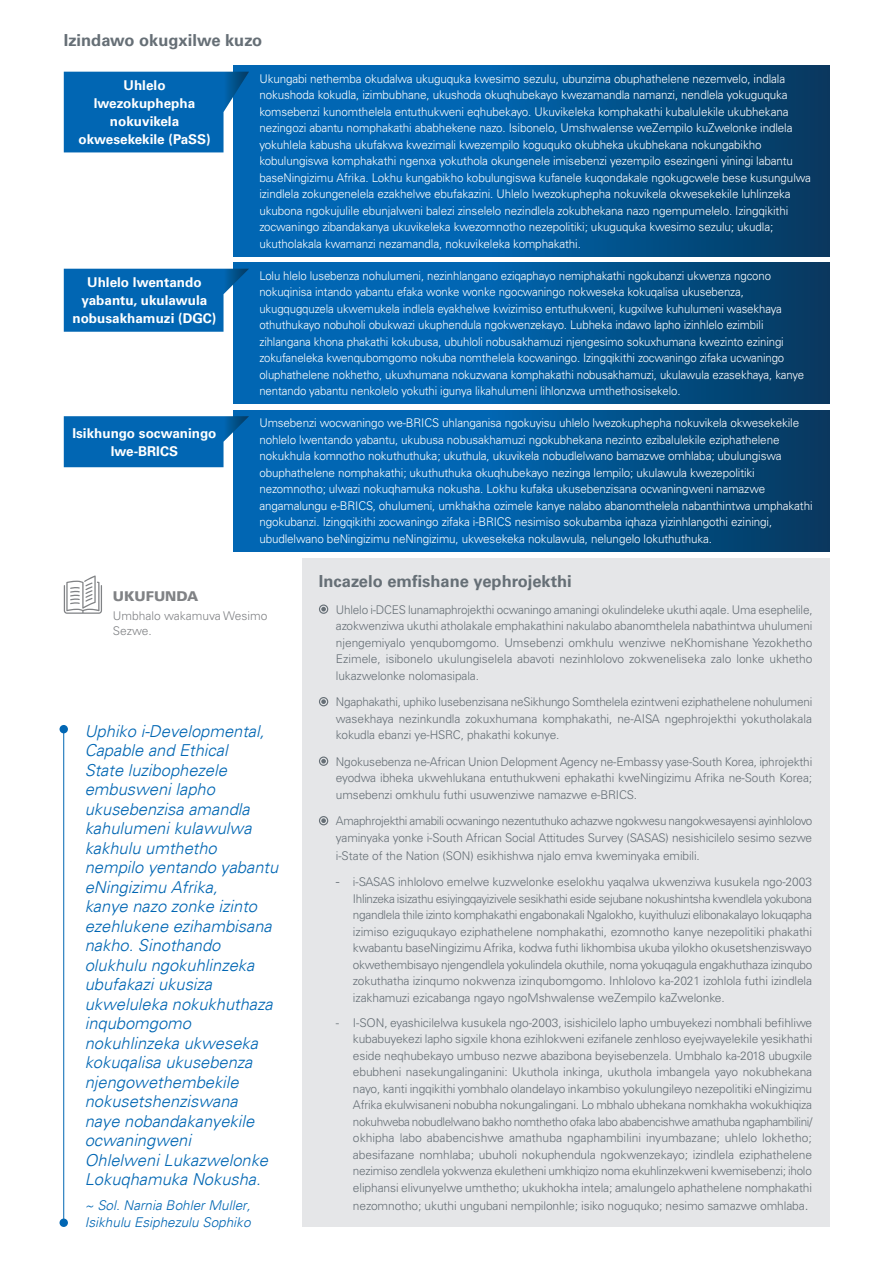
<style>
.page{position:relative;width:893px;height:1263px;background:#fff}
.page>*{position:absolute;margin:0;border:0;box-sizing:border-box;transform-origin:0 0}
.quote{font:italic 300 16.5px/19.5px "Univers";color:#0166b3}
.t1{font:700 16.5px "Univers LT Std";color:#666f76}
.t1-2{font:700 13.5px/18px "Univers LT Std";color:#fff;text-align:center}
.quote-2{font:italic 300 13.5px/16.5px "Univers";color:#0166b3}
.t1-3{font:900 13.5px "Univers LT Std";color:#808285}
.b1_Snapshot{font:300 12px/16.5px "Univers LT Std";letter-spacing:-.01em;color:#666f76;text-align:justify}
.t1_white{font:300 12px/16.5px "Univers LT Std";letter-spacing:-.01em;color:#fff}
.t1_white-2{font:300 12px/16.5px "Univers LT Std";letter-spacing:-.01em;color:#fff;scale:.95 1}
.t1-4{font:300 12px/15px "Univers LT Std";color:#808285}
.s1{font-size:13.5px}
</style>
<div class="page">
<svg style="left:233px;top:263px;width:596px;height:141px;background:#015898"></svg>
<svg style="left:233px;top:410px;width:596px;height:141px;background:#015898"></svg>
<svg style="left:64px;top:269px;width:185px;height:63px;background:#0a6bb5"></svg>
<svg style="left:64px;top:416px;width:185px;height:51px;background:#096ab4"></svg>
<svg style="left:233px;top:66px;width:596px;height:190px;background:#015898"></svg>
<div style="left:302px;top:558px;width:527px;height:669px;background:#e5e6e8"></div>
<svg style="left:319px;top:604px;width:9px;height:10px"></svg>
<svg style="left:319px;top:697px;width:9px;height:9px"></svg>
<svg style="left:319px;top:756px;width:9px;height:10px"></svg>
<svg style="left:319px;top:816px;width:9px;height:9px"></svg>
<svg style="left:64px;top:575px;width:38px;height:39px"></svg>
<div style="left:64px;top:72px;width:185px;height:80px;background:#0166b3"></div>
<hr style="left:63px;top:729px;width:1px;height:494px;background:#0166b3">
<div style="left:60px;top:725px;width:8px;height:8px;background:#0166b3;border-radius:50%"></div>
<div style="left:60px;top:1218px;width:8px;height:9px;background:#0166b3;border-radius:50%"></div>
<p class="t1" style="left:64px;top:31px;width:200px">Izindawo okugxilwe kuzo</p>
<p class="t1-2" style="left:78px;top:76px;width:134px">Uhlelo lwezokuphepha nokuvikela okwesekekile (PaSS)</p>
<p class="t1_white" style="left:259px;top:70px;width:553px">Ukungabi nethemba okudalwa ukuguquka kwesimo sezulu, ubunzima obuphathelene nezemvelo, indlala nokushoda kokudla, izimbubhane, ukushoda okuqhubekayo kwezamandla namanzi, nendlela yokuguquka komsebenzi kunomthelela entuthukweni eqhubekayo. Ukuvikeleka komphakathi kubalulekile ukubhekana nezingozi abantu nomphakathi ababhekene nazo. Isibonelo, Umshwalense weZempilo kuZwelonke indlela yokuhlela kabusha ukufakwa kwezimali kwezempilo koguquko okubheka ukubhekana nokungabikho kobulungiswa komphakathi ngenxa yokuthola okungenele imisebenzi yezempilo esezingeni yiningi labantu baseNingizimu Afrika. Lokhu kungabikho kobulungiswa kufanele kuqondakale ngokugcwele bese kusungulwa izindlela zokungenelela ezakhelwe ebufakazini. Uhlelo lwezokuphepha nokuvikela okwesekekile luhlinzeka ukubona ngokujulile ebunjalweni balezi zinselelo nezindlela zokubhekana nazo ngempumelelo. Izingqikithi zocwaningo zibandakanya ukuvikeleka kwezomnotho nezepolitiki; ukuguquka kwesimo sezulu; ukudla; ukutholakala kwamanzi nezamandla, nokuvikeleka komphakathi.</p>
<p class="t1-2" style="left:72px;top:273px;width:146px">Uhlelo lwentando yabantu, ukulawula nobusakhamuzi (DGC)</p>
<p class="t1_white-2" style="left:259px;top:267px;width:575px">Lolu hlelo lusebenza nohulumeni, nezinhlangano eziqaphayo nemiphakathi ngokubanzi ukwenza ngcono nokuqinisa intando yabantu efaka wonke wonke ngocwaningo nokweseka kokuqalisa ukusebenza, ukugqugquzela ukwemukela indlela eyakhelwe kwizimiso entuthukweni, kugxilwe kuhulumeni wasekhaya othuthukayo nobuholi obukwazi ukuphendula ngokwenzekayo. Lubheka indawo lapho izinhlelo ezimbili zihlangana khona phakathi kokubusa, ubuhloli nobusakhamuzi njengesimo sokuxhumana kwezinto eziningi zokufaneleka kwenqubomgomo nokuba nomthelela kocwaningo. Izingqikithi zocwaningo zifaka ucwaningo oluphathelene nokhetho, ukuxhumana nokuzwana komphakathi nobusakhamuzi, ukulawula ezasekhaya, kanye nentando yabantu nenkolelo yokuthi igunya likahulumeni lihlonzwa umthethosisekelo.</p>
<p class="t1-2" style="left:72px;top:424px;width:145px">Isikhungo socwaningo lwe-BRICS</p>
<p class="t1_white" style="left:259px;top:415px;width:555px">Umsebenzi wocwaningo we-BRICS uhlanganisa ngokuyisu uhlelo lwezokuphepha nokuvikela okwesekekile nohlelo lwentando yabantu, ukubusa nobusakhamuzi ngokubhekana nezinto ezibalulekile eziphathelene nokukhula komnotho nokuthuthuka; ukuthula, ukuvikela nobudlelwano bamazwe omhlaba; ubulungiswa obuphathelene nomphakathi; ukuthuthuka okuqhubekayo nezinga lempilo; ukulawula kwezepolitiki nezomnotho; ulwazi nokuqhamuka nokusha. Lokhu kufaka ukusebenzisana ocwaningweni namazwe angamalungu e-BRICS, ohulumeni, umkhakha ozimele kanye nalabo abanomthelela nabanthintwa umphakathi ngokubanzi. Izingqikithi zocwaningo zifaka i-BRICS nesimiso sokubamba iqhaza yizinhlangothi eziningi, ubudlelwano beNingizimu neNingizimu, ukwesekeka nokulawula, nelungelo lokuthuthuka.</p>
<p class="t1-3" style="left:113px;top:588px;width:87px">UKUFUNDA</p>
<p class="t1-4" style="left:113px;top:608px;width:156px">Umbhalo wakamuva Wesimo<br>Sezwe.</p>
<p class="quote" style="left:85px;top:721px;width:195px">Uphiko i-Developmental,<br>Capable and Ethical<br>State luzibophezele embusweni lapho ukusebenzisa amandla kahulumeni kulawulwa kakhulu umthetho nempilo yentando yabantu eNingizimu Afrika,<br>kanye nazo zonke izinto ezehlukene ezihambisana nakho. Sinothando olukhulu ngokuhlinzeka ubufakazi ukusiza ukweluleka nokukhuthaza inqubomgomo nokuhlinzeka ukweseka kokuqalisa ukusebenza njengowethembekile nokusetshenziswana<br>naye nobandakanyekile ocwaningweni<br>Ohlelweni Lukazwelonke<br>Lokuqhamuka Nokusha.</p>
<p class="quote-2" style="left:85px;top:1197px;width:167px">~ Sol. Narnia Bohler Muller,<br>Isikhulu Esiphezulu Sophiko</p>
<p class="t1" style="left:319px;top:572px;width:254px">Incazelo emfishane yephrojekthi</p>
<p class="b1_Snapshot" style="left:336px;top:601px;width:478px">Uhlelo i-DCES lunamaphrojekthi ocwaningo amaningi okulindeleke ukuthi aqale. Uma esephelile, azokwenziwa ukuthi atholakale emphakathini nakulabo abanomthelela nabathintwa uhulumeni njengemiyalo yenqubomgomo. Umsebenzi omkhulu wenziwe neKhomishane Yezokhetho Ezimele, isibonelo ukulungiselela abavoti nezinhlolovo zokweneliseka zalo lonke ukhetho lukazwelonke nolomasipala.</p>
<p class="b1_Snapshot" style="left:336px;top:694px;width:478px">Ngaphakathi, uphiko lusebenzisana neSikhungo Somthelela ezintweni eziphathelene nohulumeni wasekhaya nezinkundla zokuxhumana komphakathi, ne-AISA ngephrojekthi yokutholakala kokudla ebanzi ye-HSRC, phakathi kokunye.</p>
<p class="b1_Snapshot" style="left:336px;top:753px;width:478px">Ngokusebenza ne-African Union Delopment Agency ne-Embassy yase-South Korea, iphrojekthi eyodwa ibheka ukwehlukana entuthukweni ephakathi kweNingizimu Afrika ne-South Korea; umsebenzi omkhulu futhi usuwenziwe namazwe e-BRICS.</p>
<p class="b1_Snapshot" style="left:336px;top:813px;width:478px">Amaphrojekthi amabili ocwaningo nezentuthuko achazwe ngokwesu nangokwesayensi ayinhlolovo yaminyaka yonke i-South African Social Attitudes Survey (SASAS) nesishicilelo sesimo sezwe</p>
<p class="b1_Snapshot" style="left:336px;top:847px;width:365px">i-State of the Nation (SON) esikhishwa njalo emva kweminyaka emibili.</p>
<p class="b1_Snapshot" style="left:353px;top:874px;width:461px;text-indent:-17px"><span class="s1">-</span> i-SASAS inhlolovo emelwe kuzwelonke eselokhu yaqalwa ukwenziwa kusukela ngo-2003<br>Ihlinzeka isizathu esiyingqayizivele sesikhathi eside sejubane nokushintsha kwendlela yokubona ngandlela thile izinto komphakathi engabonakali Ngalokho, kuyithuluzi elibonakalayo lokuqapha izimiso eziguqukayo eziphathelene nomphakathi, ezomnotho kanye nezepolitiki phakathi kwabantu baseNingizimu Afrika, kodwa futhi likhombisa ukuba yilokho okusetshenziswayo okwethembisayo njengendlela yokulindela okuthile, noma yokuqagula engakhuthaza izinqubo zokuthatha izinqumo nokwenza izinqubomgomo. Inhlolovo ka-2021 izohlola futhi izindlela izakhamuzi ezicabanga ngayo ngoMshwalense weZempilo kaZwelonke.</p>
<p class="b1_Snapshot" style="left:353px;top:1014px;width:461px;text-indent:-17px">- I-SON, eyashicilelwa kusukela ngo-2003, isishicilelo lapho umbuyekezi nombhali befihliwe kubabuyekezi lapho sigxile khona ezihlokweni ezifanele zenhloso eyejwayelekile yesikhathi eside neqhubekayo umbuso nezwe abazibona beyisebenzela. Umbhalo ka-2018 ubugxile ebubheni nasekungalinganini: Ukuthola inkinga, ukuthola imbangela yayo nokubhekana nayo, kanti ingqikithi yombhalo olandelayo inkambiso yokulungileyo nezepolitiki eNingizimu Afrika ekulwisaneni nobubha nokungalingani. Lo mbhalo ubhekana nomkhakha wokukhiqiza nokuhweba nobudlelwano bakho nomthetho ofaka labo ababencishwe amathuba ngaphambilini/ okhipha labo ababencishwe amathuba ngaphambilini inyumbazane; uhlelo lokhetho; abesifazane nomhlaba; ubuholi nokuphendula ngokwenzekayo; izindlela eziphathelene nezimiso zendlela yokwenza ekuletheni umkhiqizo noma ekuhlinzekweni kwemisebenzi; iholo eliphansi elivunyelwe umthetho; ukukhokha intela; amalungelo aphathelene nomphakathi</p>
<p class="b1_Snapshot" style="left:353px;top:1197px;width:457px">nezomnotho; ukuthi ungubani nempilonhle; isiko noguquko; nesimo samazwe omhlaba<span class="s1">.</span></p>
</div>
